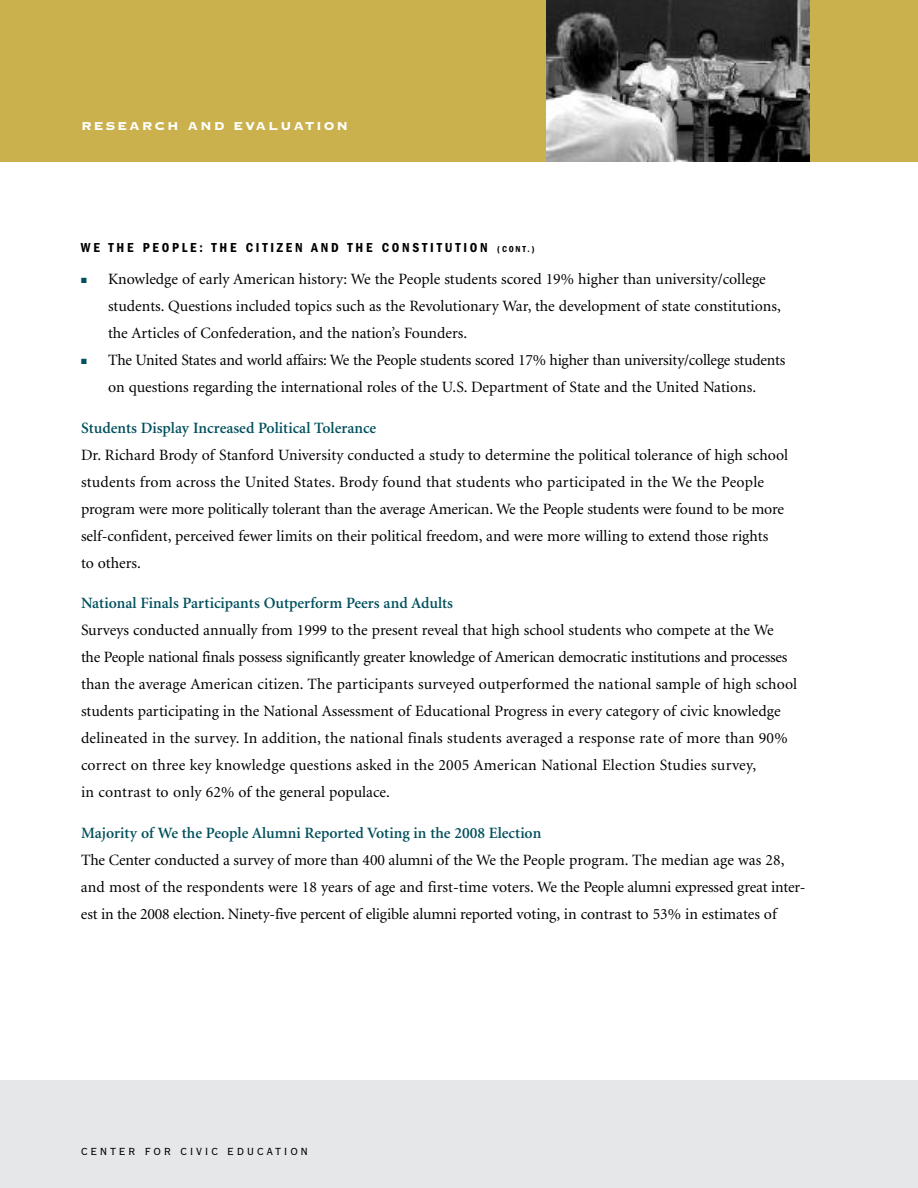
<style>
.page{position:relative;width:918px;height:1188px;background:#fff}
.page>*{position:absolute;margin:0;border:0;box-sizing:border-box;transform-origin:0 0}
.t1{font:15.75px/27px "Minion";color:#000}
.t2{font:600 15.75px "Minion";color:#00505d}
.t3{font:15px "Copperplate Thirty Three BC";letter-spacing:.12em;color:#fff}
.t4{font:600 condensed 13.5px "Franklin Gothic";letter-spacing:.205em;color:#000}
.t5{font:13.5px "Copperplate Twenty Nine BC";letter-spacing:.2em;color:#000}
.s1{font-size:9px}
.s2{color:#00505d}
</style>
<div class="page">
<div style="left:0;top:1080px;width:918px;height:108px;background:#e6e7e8"></div>
<div style="left:0;top:0;width:918px;height:162px;background:#cab14e"></div>
<img style="left:546px;top:0;width:264px;height:162px">
<p class="t3" style="left:81px;top:116px;width:269px">RESEARCH AND EVALUATION</p>
<p class="t4" style="left:81px;top:243px;width:455px">WE THE PEOPLE: THE CITIZEN AND THE CONSTITUTION <span class="s1">(CONT.)</span></p>
<p class="t1" style="left:108px;top:267px;width:674px;text-indent:-27px"><span class="s2">■</span> Knowledge of early American history: We the People students scored 19% higher than university/college students. Questions included topics such as the Revolutionary War, the development of state constitutions, the Articles of Confederation, and the nation’s Founders.</p>
<p class="t1" style="left:81px;top:348px;width:706px;text-align:center"><span class="s2">■</span> The United States and world affairs: We the People students scored 17% higher than university/college students on questions regarding the international roles of the U.S. Department of State and the United Nations.</p>
<p class="t2" style="left:81px;top:422px;width:297px">Students Display Increased Political Tolerance</p>
<p class="t1" style="left:81px;top:443px;width:709px">Dr. Richard Brody of Stanford University conducted a study to determine the political tolerance of high school students from across the United States. Brody found that students who participated in the We the People program were more politically tolerant than the average American. We the People students were found to be more self-confident, perceived fewer limits on their political freedom, and were more willing to extend those rights<br>to others.</p>
<p class="t2" style="left:81px;top:597px;width:374px">National Finals Participants Outperform Peers and Adults</p>
<p class="t1" style="left:81px;top:618px;width:718px">Surveys conducted annually from 1999 to the present reveal that high school students who compete at the We<br>the People national finals possess significantly greater knowledge of American democratic institutions and processes than the average American citizen. The participants surveyed outperformed the national sample of high school students participating in the National Assessment of Educational Progress in every category of civic knowledge delineated in the survey. In addition, the national finals students averaged a response rate of more than 90% correct on three key knowledge questions asked in the 2005 American National Election Studies survey,<br>in contrast to only 62% of the general populace.</p>
<p class="t2" style="left:81px;top:827px;width:462px">Majority of We the People Alumni Reported Voting in the 2008 Election</p>
<p class="t1" style="left:81px;top:848px;width:726px">The Center conducted a survey of more than 400 alumni of the We the People program. The median age was 28, and most of the respondents were 18 years of age and first-time voters. We the People alumni expressed great inter&shy;est in the 2008 election. Ninety-five percent of eligible alumni reported voting, in contrast to 53% in estimates of</p>
<p class="t5" style="left:81px;top:1142px;width:229px">CENTER FOR CIVIC EDUCATION</p>
</div>
